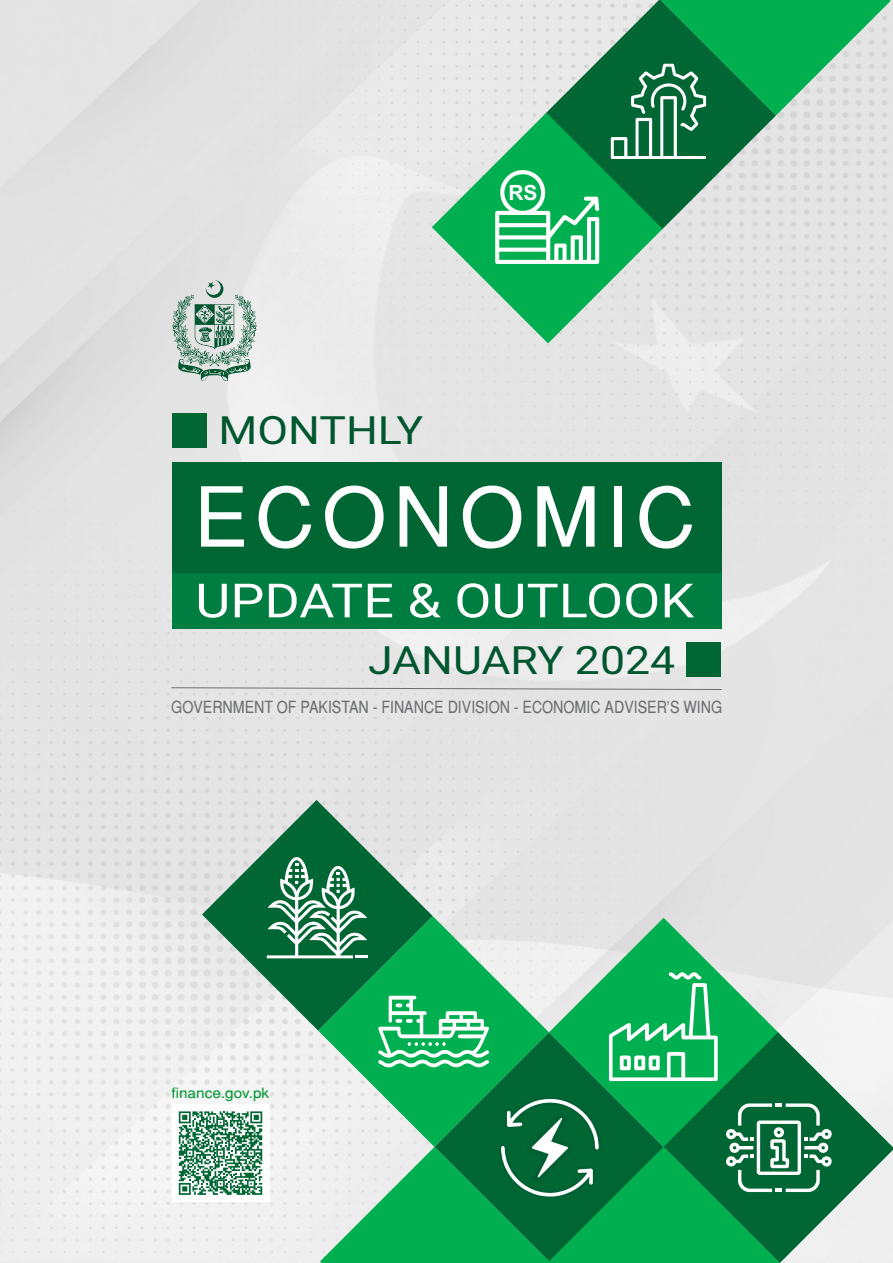
<style>
.page{position:relative;width:893px;height:1263px;background:#fff}
.page>*{position:absolute;margin:0;border:0;box-sizing:border-box;transform-origin:0 0}
.t1{font:82.5px "Helvetica";letter-spacing:.085em;color:#fff}
.t2{font:47.25px "Roboto";color:#fff;scale:1.14 1}
.t3{font:39px "Roboto";color:#00562e;scale:1.14 1}
.t4{font:700 21px "Arial";color:#fff}
.t5{font:16.8px "Helvetica";color:#6d6e70;scale:.85 1}
.t6{font:14.1px "Helvetica";color:#093;scale:1.08 1}
</style>
<div class="page">
<img style="left:0;top:0;width:893px;height:1263px">
<svg style="left:545px;top:0;width:231px;height:230px;background:#a2c0b1"></svg>
<svg style="left:432px;top:113px;width:231px;height:230px;background:#71c296"></svg>
<svg style="left:611px;top:0;width:279px;height:159px;background:#50a87a"></svg>
<svg style="left:495px;top:168px;width:104px;height:96px"></svg>
<svg style="left:202px;top:800px;width:231px;height:231px;background:#8fb5a2"></svg>
<svg style="left:318px;top:916px;width:231px;height:231px;fill:#00b050"></svg>
<svg style="left:434px;top:1032px;width:115px;height:63px;background:#009345"></svg>
<svg style="left:549px;top:918px;width:231px;height:177px;background:#7ec7a0"></svg>
<svg style="left:267px;top:857px;width:101px;height:101px"></svg>
<svg style="left:376px;top:996px;width:114px;height:75px"></svg>
<svg style="left:609px;top:971px;width:109px;height:110px;background:#2ebe6f"></svg>
<svg style="left:663px;top:1032px;width:230px;height:231px"></svg>
<svg style="left:320px;top:1095px;width:512px;height:168px;background:#2f9c63"></svg>
<div style="left:172px;top:462px;width:549px;height:111px;background:#063"></div>
<div style="left:172px;top:413px;width:35px;height:34px;background:#063"></div>
<div style="left:172px;top:573px;width:549px;height:55px;background:#007e41"></div>
<div style="left:686px;top:642px;width:35px;height:35px;background:#063"></div>
<svg style="left:171px;top:687px;width:551px;height:3px;background:#bcbcbd"></svg>
<svg style="left:172px;top:280px;width:85px;height:101px;background:#a9c0b5"></svg>
<div style="left:172px;top:1104px;width:97px;height:98px;background:#fff"></div>
<svg style="left:179px;top:1111px;width:83px;height:84px"></svg>
<h3 class="t3" style="left:219px;top:415px;width:181px">MONTHLY</h3>
<p class="t4" style="left:508px;top:185px;width:31px">RS</p>
<h1 class="t1" style="left:193px;top:485px;width:504px">ECONOMIC</h1>
<h2 class="t2" style="left:195px;top:582px;width:439px">UPDATE &amp; OUTLOOK</h2>
<h3 class="t3" style="left:368px;top:644px;width:271px">JANUARY 2024</h3>
<p class="t5" style="left:171px;top:701px;width:649px">GOVERNMENT OF PAKISTAN - FINANCE DIVISION - ECONOMIC ADVISER’S WING</p>
<p class="t6" style="left:172px;top:1087px;width:92px">finance.gov.pk</p>
</div>
